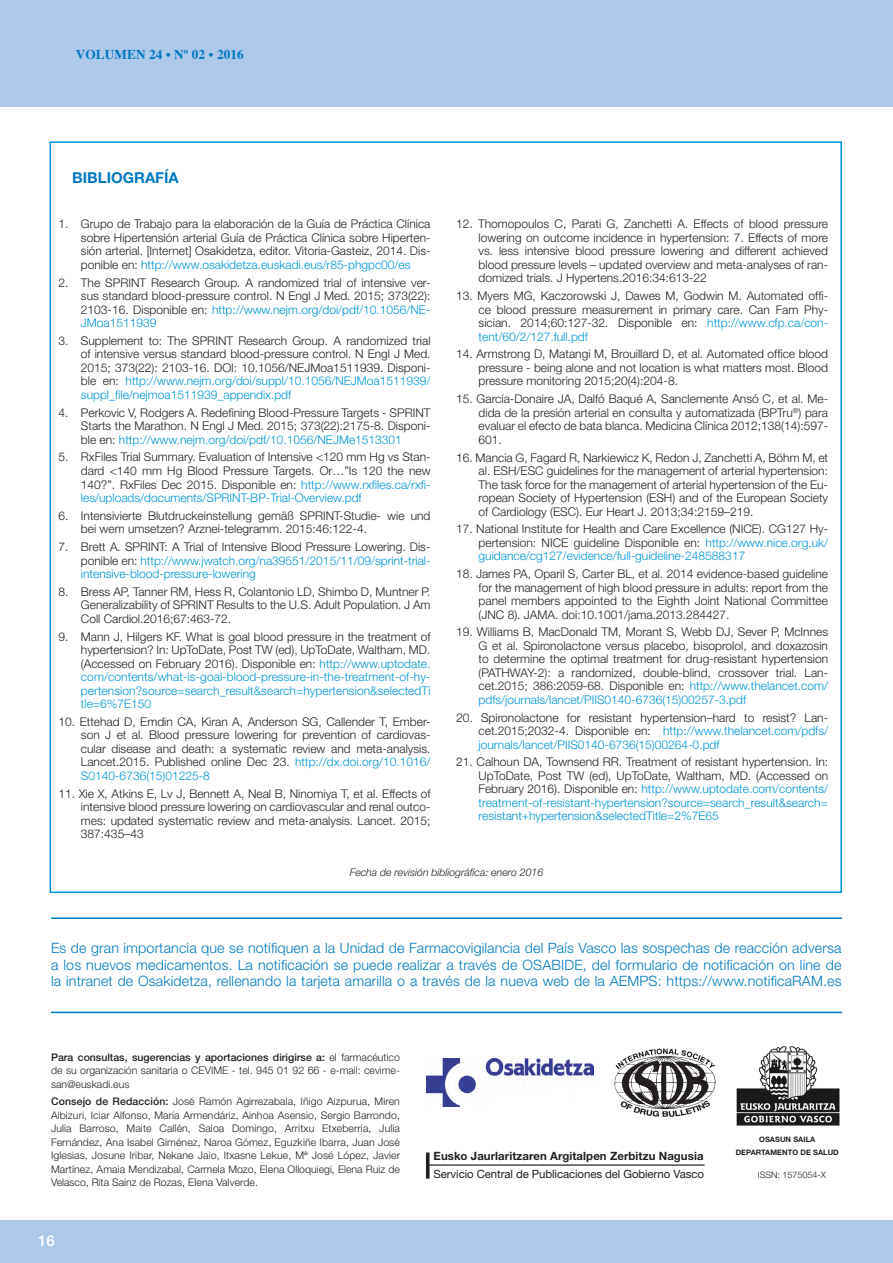
<style>
.page{position:relative;width:893px;height:1263px;background:#fff}
.page>*{position:absolute;margin:0;border:0;box-sizing:border-box;transform-origin:0 0}
.t1{font:700 15px "Helvetica Neue";color:#0079c1}
.t2{font:500 15px "Helvetica Neue";color:#fff}
.t3{font:300 14.25px/16.5px "Helvetica Neue";letter-spacing:.01em;color:#0079c1;text-align:justify}
.t4{font:700 13.5px "Times";letter-spacing:.01em;color:#0079c1}
.t5{font:300 12px/13.5px "Helvetica Neue";color:#231f20;text-align:justify}
.t6{font:300 12px/13.5px "Helvetica Neue";color:#0095da;text-align:justify}
.t7{font:11.4px "Helvetica Neue";letter-spacing:-.005em;color:#231f20}
.t8{font:700 11.4px "Helvetica Neue";letter-spacing:.005em;color:#231f20}
.t9{font:300 10.5px/13.5px "Helvetica Neue LT Std";color:#231f20}
.t10{font:500 10.5px "Helvetica Neue";color:#231f20}
.t11{font:italic 300 10.5px "Helvetica Neue";color:#231f20}
.t12{font:300 9px "Helvetica Neue LT Std";color:#231f20}
.t13{font:700 7.5px/13.2px "Helvetica Neue";letter-spacing:.005em;color:#231f20;text-align:center}
.s1{color:#0095da}
.s2{color:#231f20}
.s3{font-family:"Helvetica Neue LT Std";font-weight:300}
.s4{font-family:"Helvetica Neue";font-weight:500}
</style>
<div class="page">
<div style="left:0;top:0;width:893px;height:106px;background:#adc8e9"></div>
<div style="left:0;top:1220px;width:893px;height:43px;background:#adc8e9"></div>
<img style="left:426px;top:1059px;width:168px;height:47px">
<img style="left:614px;top:1048px;width:102px;height:69px">
<hr style="left:428px;top:1164px;width:277px;height:2px;background:#231f20">
<svg style="left:426px;top:1152px;width:4px;height:27px"></svg>
<img style="left:736px;top:1046px;width:104px;height:80px">
<hr style="left:51px;top:1012px;width:791px;height:1px;background:#0079c1">
<hr style="left:51px;top:917px;width:791px;height:2px;background:#0079c1">
<p class="t4" style="left:76px;top:42px;width:169px">VOLUMEN 24 • Nº 02 • 2016</p>
<p class="t1" style="left:72px;top:169px;width:108px">BIBLIOGRAFÍA</p>
<p class="t5" style="left:81px;top:217px;width:351px;text-indent:-22px">1. Grupo de Trabajo para la elaboración de la Guía de Práctica Clínica sobre Hipertensión arterial Guía de Práctica Clínica sobre Hiperten&shy;sión arterial. [Internet] Osakidetza, editor. Vitoria-Gasteiz, 2014. Dis&shy;ponible en: <span class="s1">http://www.osakidetza.euskadi.eus/r85-phgpc00/es</span></p>
<p class="t5" style="left:81px;top:275px;width:351px;text-indent:-22px">2. The SPRINT Research Group. A randomized trial of intensive ver&shy;sus standard blood-pressure control. N Engl J Med. 2015; 373(22):<br>2103-16. Disponible en: <span class="s1">http://www.nejm.org/doi/pdf/10.1056/NE-JMoa1511939</span></p>
<p class="t5" style="left:81px;top:334px;width:351px;text-indent:-22px">3. Supplement to: The SPRINT Research Group. A randomized trial of intensive versus standard blood-pressure control. N Engl J Med.<br>2015; 373(22): 2103-16. DOI: 10.1056/NEJMoa1511939. Disponi&shy;ble en: <span class="s1">http://www.nejm.org/doi/suppl/10.1056/NEJMoa1511939/ suppl_file/nejmoa1511939_appendix.pdf</span></p>
<p class="t5" style="left:81px;top:405px;width:351px;text-indent:-22px">4. Perkovic V, Rodgers A. Redefining Blood-Pressure Targets - SPRINT Starts the Marathon. N Engl J Med. 2015; 373(22):2175-8. Disponi&shy;ble en: <span class="s1">http://www.nejm.org/doi/pdf/10.1056/NEJMe1513301</span></p>
<p class="t5" style="left:81px;top:450px;width:351px;text-indent:-22px">5. RxFiles Trial Summary. Evaluation of Intensive &lt;120 mm Hg vs Stan&shy;dard &lt;140 mm Hg Blood Pressure Targets. Or…”Is 120 the new 140?”. RxFiles Dec 2015. Disponible en: <span class="s1">http://www.rxfiles.ca/rxfi&shy;les/uploads/documents/SPRINT-BP-Trial-Overview.pdf</span></p>
<p class="t5" style="left:81px;top:508px;width:351px;text-indent:-22px">6. Intensivierte Blutdruckeinstellung gemäß SPRINT-Studie- wie und bei wem umsetzen? Arznei-telegramm. 2015:46:122-4.</p>
<p class="t6" style="left:81px;top:540px;width:351px;text-indent:-22px"><span class="s2">7. Brett A. SPRINT: A Trial of Intensive Blood Pressure Lowering. Dis&shy;ponible en:</span> http://www.jwatch.org/na39551/2015/11/09/sprint-trial&shy;intensive-blood-pressure-lowering</p>
<p class="t5" style="left:81px;top:584px;width:351px;text-indent:-22px">8. Bress AP, Tanner RM, Hess R, Colantonio LD, Shimbo D, Muntner P.<br>Generalizability of SPRINT Results to the U.S. Adult Population. J Am Coll Cardiol.2016;67:463-72.</p>
<p class="t6" style="left:81px;top:629px;width:351px;text-indent:-22px"><span class="s2">9. Mann J, Hilgers KF. What is goal blood pressure in the treatment of hypertension? In: UpToDate, Post TW (ed), UpToDate, Waltham, MD. (Accessed on February 2016). Disponible en:</span> http://www.uptodate. com/contents/what-is-goal-blood-pressure-in-the-treatment-of-hy&shy;pertension?source=search_result&amp;search=hypertension&amp;selectedTi tle=6%7E150</p>
<p class="t5" style="left:81px;top:714px;width:351px;text-indent:-22px">10. Ettehad D, Emdin CA, Kiran A, Anderson SG, Callender T, Ember&shy;son J et al. Blood pressure lowering for prevention of cardiovas&shy;cular disease and death: a systematic review and meta-analysis.<br>Lancet.2015. Published online Dec 23. <span class="s1">http://dx.doi.org/10.1016/ S0140-6736(15)01225-8</span></p>
<p class="t5" style="left:81px;top:786px;width:351px;text-indent:-22px">11. Xie X, Atkins E, Lv J, Bennett A, Neal B, Ninomiya T, et al. Effects of intensive blood pressure lowering on cardiovascular and renal outco&shy;mes: updated systematic review and meta-analysis. Lancet. 2015; 387:435–43</p>
<p class="t5" style="left:479px;top:217px;width:351px;text-indent:-22px">12. Thomopoulos C, Parati G, Zanchetti A. Effects of blood pressure lowering on outcome incidence in hypertension: 7. Effects of more vs. less intensive blood pressure lowering and different achieved blood pressure levels – updated overview and meta-analyses of ran&shy;domized trials. J Hypertens.2016:34:613-22</p>
<p class="t5" style="left:479px;top:289px;width:351px;text-indent:-22px">13. Myers MG, Kaczorowski J, Dawes M, Godwin M. Automated offi&shy;ce blood pressure measurement in primary care. Can Fam Phy&shy;sician. 2014;60:127-32. Disponible en: <span class="s1">http://www.cfp.ca/con&shy;tent/60/2/127.full.pdf</span></p>
<p class="t5" style="left:479px;top:347px;width:351px;text-indent:-22px">14. Armstrong D, Matangi M, Brouillard D, et al. Automated office blood pressure - being alone and not location is what matters most. Blood pressure monitoring 2015;20(4):204-8.</p>
<p class="t5" style="left:479px;top:392px;width:351px;text-indent:-22px">15. García-Donaire JA, Dalfó Baqué A, Sanclemente Ansó C, et al. Me&shy;dida de la presión arterial en consulta y automatizada (BPTru<sup>®</sup>) para evaluar el efecto de bata blanca. Medicina Clínica 2012;138(14):597- 601.</p>
<p class="t5" style="left:479px;top:450px;width:351px;text-indent:-22px">16. Mancia G, Fagard R, Narkiewicz K, Redon J, Zanchetti A, Böhm M, et al. ESH/ESC guidelines for the management of arterial hypertension:<br>The task force for the management of arterial hypertension of the Eu&shy;ropean Society of Hypertension (ESH) and of the European Society of Cardiology (ESC). Eur Heart J. 2013;34:2159–219.</p>
<p class="t5" style="left:479px;top:522px;width:351px;text-indent:-22px">17. National Institute for Health and Care Excellence (NICE). CG127 Hy&shy;pertension: NICE guideline Disponible en: <span class="s1">http://www.nice.org.uk/ guidance/cg127/evidence/full-guideline-248588317</span></p>
<p class="t5" style="left:479px;top:567px;width:351px;text-indent:-22px">18. James PA, Oparil S, Carter BL, et al. 2014 evidence-based guideline for the management of high blood pressure in adults: report from the panel members appointed to the Eighth Joint National Committee (JNC 8). JAMA. doi:10.1001/jama.2013.284427.</p>
<p class="t5" style="left:479px;top:625px;width:351px;text-indent:-22px">19. Williams B, MacDonald TM, Morant S, Webb DJ, Sever P, McInnes G et al. Spironolactone versus placebo, bisoprolol, and doxazosin to determine the optimal treatment for drug-resistant hypertension (PATHWAY-2): a randomized, double-blind, crossover trial. Lan&shy;cet.2015; 386:2059-68. Disponible en: <span class="s1">http://www.thelancet.com/ pdfs/journals/lancet/PIIS0140-6736(15)00257-3.pdf</span></p>
<p class="t5" style="left:479px;top:710px;width:351px;text-indent:-22px">20. Spironolactone for resistant hypertension–hard to resist? Lan&shy;cet.2015;2032-4. Disponible en: <span class="s1">http://www.thelancet.com/pdfs/ journals/lancet/PIIS0140-6736(15)00264-0.pdf</span></p>
<p class="t6" style="left:479px;top:755px;width:351px;text-indent:-22px"><span class="s2">21. Calhoun DA, Townsend RR. Treatment of resistant hypertension. In:<br>UpToDate, Post TW (ed), UpToDate, Waltham, MD. (Accessed on February 2016). Disponible en:</span> http://www.uptodate.com/contents/ treatment-of-resistant-hypertension?source=search_result&amp;search= resistant+hypertension&amp;selectedTitle=2%7E65</p>
<p class="t11" style="left:350px;top:866px;width:195px">Fecha de revisión bibliográfica: enero 2016</p>
<p class="t3" style="left:51px;top:939px;width:792px">Es de gran importancia que se notifiquen a la Unidad de Farmacovigilancia del País Vasco las sospechas de reacción adversa a los nuevos medicamentos. La notificación se puede realizar a través de OSABIDE, del formulario de notificación on line de la intranet de Osakidetza, rellenando la tarjeta amarilla o a través de la nueva web de la AEMPS: https://www.notificaRAM.es</p>
<p class="t10" style="left:51px;top:1051px;width:350px">Para consultas, sugerencias y aportaciones dirigirse a: <span class="s3">el farmacéutico</span></p>
<p class="t9" style="left:51px;top:1063px;width:350px">de su organización sanitaria o CEVIME - tel. 945 01 92 66 - e-mail: cevime&shy;san@euskadi.eus</p>
<p class="t9" style="left:51px;top:1095px;width:350px;text-align:justify"><span class="s4">Consejo de Redacción:</span> José Ramón Agirrezabala, Iñigo Aizpurua, Miren Albizuri, Iciar Alfonso, María Armendáriz, Ainhoa Asensio, Sergio Barrondo, Julia Barroso, Maite Callén, Saioa Domingo, Arritxu Etxeberria, Julia Fernández, Ana Isabel Giménez, Naroa Gómez, Eguzkiñe Ibarra, Juan José Iglesias, Josune Iribar, Nekane Jaio, Itxasne Lekue, Mª José López, Javier Martínez, Amaia Mendizabal, Carmela Mozo, Elena Olloquiegi, Elena Ruiz de Velasco, Rita Sainz de Rozas, Elena Valverde.</p>
<p class="t2" style="left:38px;top:1231px;width:18px">16</p>
<p class="t13" style="left:736px;top:1133px;width:105px">OSASUN SAILA<br>DEPARTAMENTO DE SALUD</p>
<p class="t8" style="left:434px;top:1148px;width:272px">Eusko Jaurlaritzaren Argitalpen Zerbitzu Nagusia</p>
<p class="t7" style="left:434px;top:1167px;width:272px">Servicio Central de Publicaciones del Gobierno Vasco</p>
<p class="t12" style="left:758px;top:1169px;width:70px">ISSN: 1575054-X</p>
</div>
